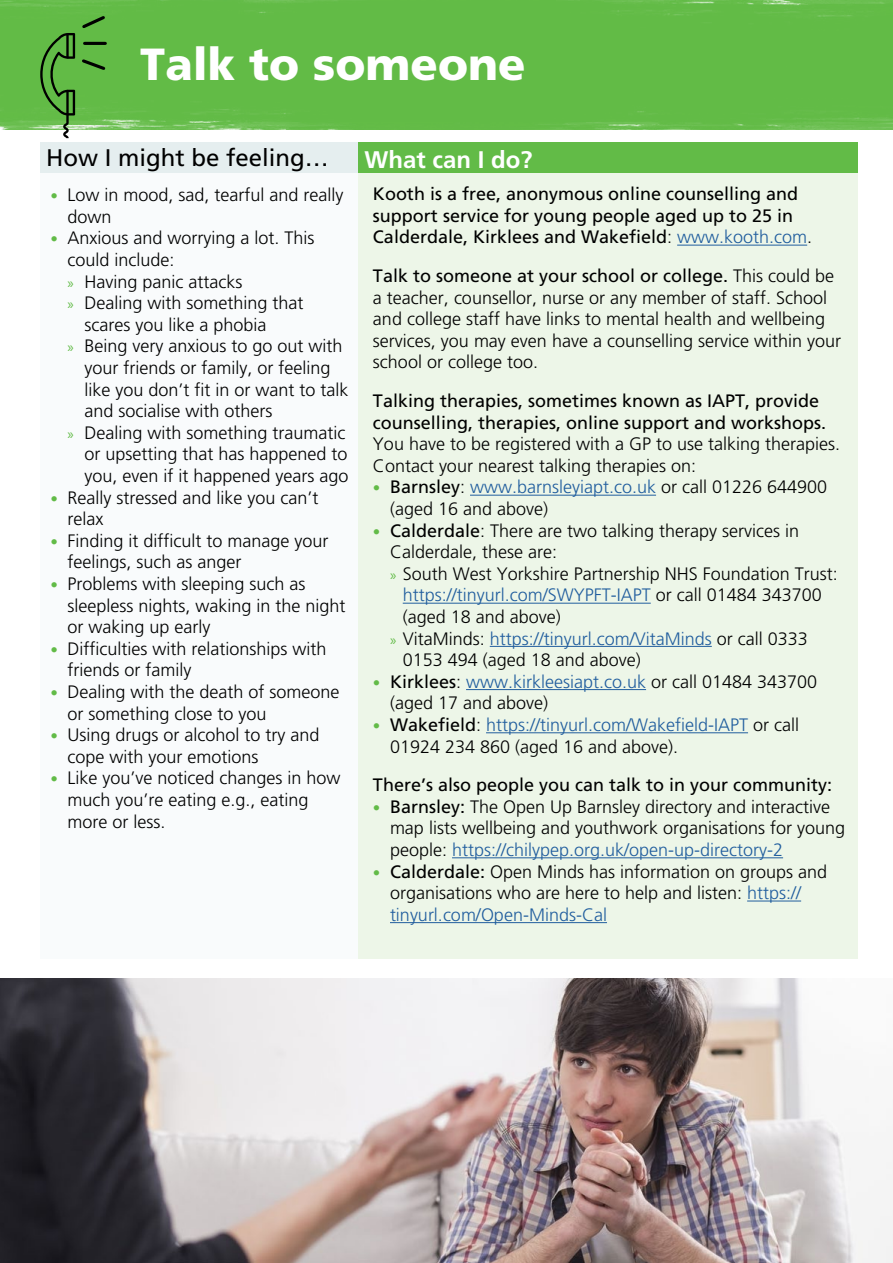
<style>
.page{position:relative;width:893px;height:1263px;background:#fff}
.page>*{position:absolute;margin:0;border:0;box-sizing:border-box;transform-origin:0 0}
.t1{font:900 45px "Frutiger";color:#fff}
.t2{font:24px "Frutiger";color:#000}
.t3{font:700 24px "Frutiger";color:#fff}
.t4{font:300 18px/21.6px "Frutiger";color:#000}
.t5{font:18px/21.6px "Frutiger";color:#000}
.s1{font-size:15px;color:#62bb47}
.s2{font-family:"Myriad Pro";font-weight:400;font-size:15px;color:#62bb47}
.s3{font-weight:300}
.s4{font-weight:300;color:#215e9e}
.s5{font-weight:400}
.s6{color:#215e9e}
</style>
<div class="page">
<div style="left:0;top:0;width:893px;height:129px;background:#62bb46"></div>
<svg style="left:36px;top:13px;width:72px;height:125px;background:#64ac4d"></svg>
<div style="left:40px;top:142px;width:318px;height:32px;background:#e5eeef"></div>
<div style="left:358px;top:142px;width:500px;height:32px;background:#62bb47"></div>
<div style="left:40px;top:174px;width:318px;height:785px;background:#f9fbfc"></div>
<div style="left:358px;top:174px;width:500px;height:785px;background:#edf6e8"></div>
<hr style="left:677px;top:245px;width:130px;height:1px;background:#215e9e">
<hr style="left:470px;top:495px;width:186px;height:1px;background:#215e9e">
<hr style="left:403px;top:603px;width:248px;height:1px;background:#215e9e">
<hr style="left:490px;top:646px;width:222px;height:1px;background:#215e9e">
<hr style="left:466px;top:689px;width:180px;height:1px;background:#215e9e">
<hr style="left:486px;top:732px;width:262px;height:1px;background:#215e9e">
<hr style="left:452px;top:857px;width:331px;height:1px;background:#215e9e">
<hr style="left:747px;top:900px;width:54px;height:1px;background:#215e9e">
<hr style="left:390px;top:922px;width:217px;height:1px;background:#215e9e">
<img style="left:0;top:978px;width:893px;height:285px">
<p class="t1" style="left:140px;top:37px;width:387px">Talk to someone</p>
<p class="t2" style="left:46px;top:144px;width:284px">How I might be feeling…</p>
<p class="t3" style="left:364px;top:145px;width:170px">What can I do?</p>
<p class="t4" style="left:67px;top:184px;width:278px;text-indent:-17px"><span class="s1">•</span> Low in mood, sad, tearful and really down</p>
<p class="t4" style="left:67px;top:227px;width:249px;text-indent:-17px"><span class="s1">•</span> Anxious and worrying a lot. This could include:</p>
<p class="t4" style="left:67px;top:270px;width:177px"><span class="s2">»</span> Having panic attacks</p>
<p class="t4" style="left:85px;top:292px;width:221px;text-indent:-17px"><span class="s2">»</span> Dealing with something that scares you like a phobia</p>
<p class="t4" style="left:85px;top:335px;width:266px;text-indent:-17px"><span class="s2">»</span> Being very anxious to go out with your friends or family, or feeling like you don’t fit in or want to talk and socialise with others</p>
<p class="t4" style="left:85px;top:422px;width:266px;text-indent:-17px"><span class="s2">»</span> Dealing with something traumatic or upsetting that has happened to you, even if it happened years ago</p>
<p class="t4" style="left:67px;top:486px;width:253px;text-indent:-17px"><span class="s1">•</span> Really stressed and like you can’t relax</p>
<p class="t4" style="left:67px;top:530px;width:263px;text-indent:-17px"><span class="s1">•</span> Finding it difficult to manage your feelings, such as anger</p>
<p class="t4" style="left:67px;top:573px;width:280px;text-indent:-17px"><span class="s1">•</span> Problems with sleeping such as sleepless nights, waking in the night or waking up early</p>
<p class="t4" style="left:67px;top:638px;width:261px;text-indent:-17px"><span class="s1">•</span> Difficulties with relationships with friends or family</p>
<p class="t4" style="left:67px;top:681px;width:274px;text-indent:-17px"><span class="s1">•</span> Dealing with the death of someone or something close to you</p>
<p class="t4" style="left:67px;top:724px;width:254px;text-indent:-17px"><span class="s1">•</span> Using drugs or alcohol to try and cope with your emotions</p>
<p class="t4" style="left:67px;top:767px;width:275px;text-indent:-17px"><span class="s1">•</span> Like you’ve noticed changes in how much you’re eating e.g., eating more or less.</p>
<p class="t5" style="left:373px;top:183px;width:441px">Kooth is a free, anonymous online counselling and support service for young people aged up to 25 in<br>Calderdale, Kirklees and Wakefield<span class="s3">:</span> <span class="s4">www.kooth.com</span><span class="s3">.</span></p>
<p class="t4" style="left:373px;top:265px;width:470px"><span class="s5">Talk to someone at your school or college.</span> This could be a teacher, counsellor, nurse or any member of staff. School and college staff have links to mental health and wellbeing services, you may even have a counselling service within your school or college too.</p>
<p class="t5" style="left:373px;top:390px;width:469px">Talking therapies, sometimes known as IAPT, provide counselling, therapies, online support and workshops.<br><span class="s3">You have to be registered with a GP to use talking therapies.<br>Contact your nearest talking therapies on:</span></p>
<p class="t4" style="left:390px;top:476px;width:439px;text-indent:-17px"><span class="s1">•</span> <span class="s5">Barnsley</span>: <span class="s6">www.barnsleyiapt.co.uk</span> or call 01226 644900 (aged 16 and above)</p>
<p class="t4" style="left:390px;top:519px;width:411px;text-indent:-17px"><span class="s1">•</span> <span class="s5">Calderdale</span>: There are two talking therapy services in<br>Calderdale, these are:</p>
<p class="t4" style="left:403px;top:563px;width:437px;text-indent:-13px"><span class="s2">»</span> South West Yorkshire Partnership NHS Foundation Trust: <span class="s6">https://tinyurl.com/SWYPFT-IAPT</span> or call 01484 343700 (aged 18 and above)</p>
<p class="t4" style="left:403px;top:627px;width:407px;text-indent:-13px"><span class="s2">»</span> VitaMinds: <span class="s6">https://tinyurl.com/VitaMinds</span> or call 0333<br>0153 494 (aged 18 and above)</p>
<p class="t4" style="left:390px;top:671px;width:429px;text-indent:-17px"><span class="s1">•</span> <span class="s5">Kirklees</span>: <span class="s6">www.kirkleesiapt.co.uk</span> or call 01484 343700 (aged 17 and above)</p>
<p class="t4" style="left:390px;top:714px;width:411px;text-indent:-17px"><span class="s1">•</span> <span class="s5">Wakefield</span>: <span class="s6">https://tinyurl.com/Wakefield-IAPT</span> or call<br>01924 234 860 (aged 16 and above).</p>
<p class="t5" style="left:373px;top:774px;width:461px">There’s also people you can talk to in your community:</p>
<p class="t4" style="left:390px;top:796px;width:457px;text-indent:-17px"><span class="s1">•</span> <span class="s5">Barnsley:</span> The Open Up Barnsley directory and interactive map lists wellbeing and youthwork organisations for young people: <span class="s6">https://chilypep.org.uk/open-up-directory-2</span></p>
<p class="t4" style="left:390px;top:860px;width:439px;text-indent:-17px"><span class="s1">•</span> <span class="s5">Calderdale:</span> Open Minds has information on groups and organisations who are here to help and listen: <span class="s6">https:// tinyurl.com/Open-Minds-Cal</span></p>
</div>
